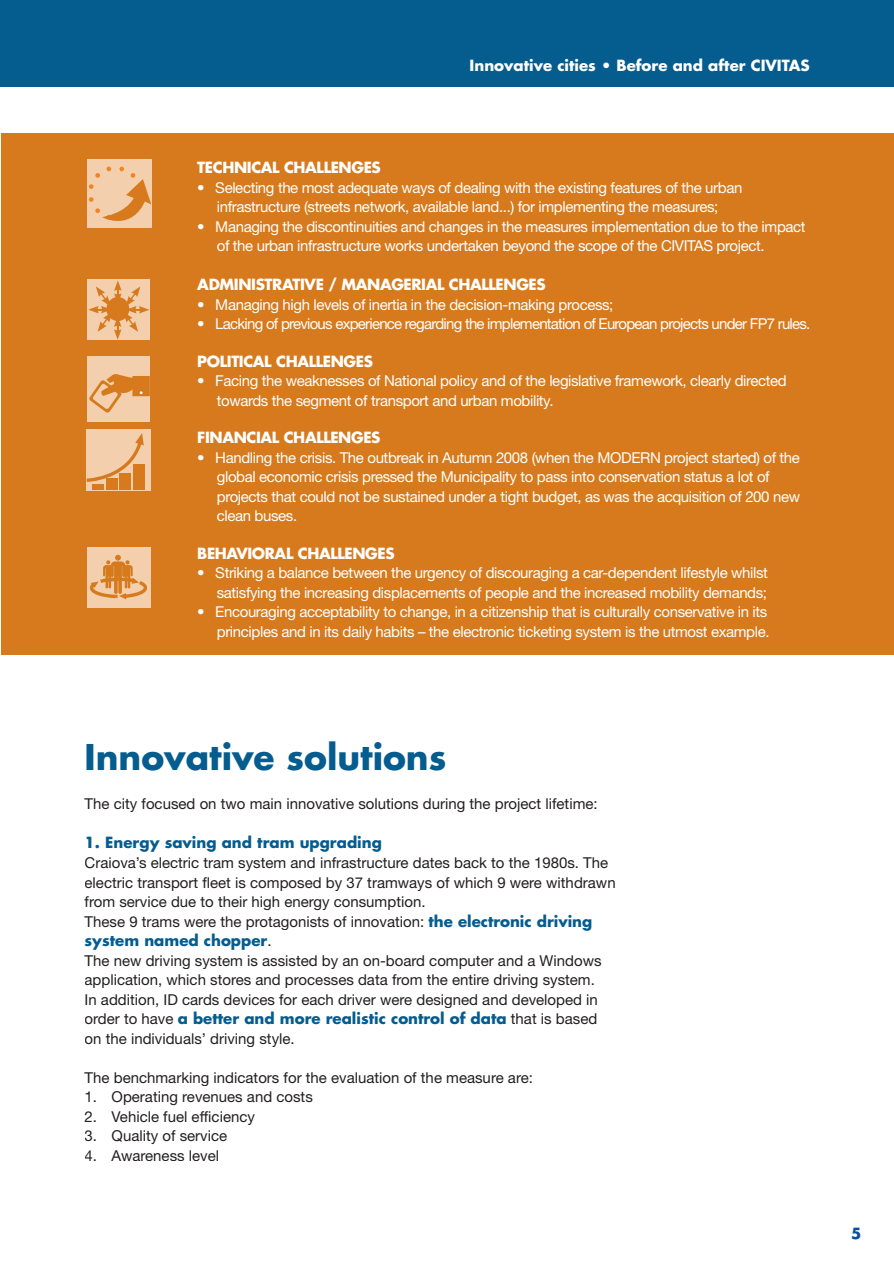
<style>
.page{position:relative;width:894px;height:1270px;background:#fff}
.page>*{position:absolute;margin:0;border:0;box-sizing:border-box;transform-origin:0 0}
.t1{font:700 34.5px "Futura Std";color:#055c8f}
.t2{font:15px/19.5px "Helvetica Neue LT Std";letter-spacing:-.025em;color:#fff}
.t3{font:15px/19.5px "Helvetica Neue LT Std";color:#231f20}
.t4{font:700 15px "Futura Std";letter-spacing:-.025em;color:#fff}
.t5{font:700 15px "Futura Std";color:#055c8f}
.t6{font:15px "Helvetica Neue LT Std";letter-spacing:-.05em;color:#fff}
.t7{font:700 15px "Futura Std";color:#fff}
.t8{font:700 15px "Futura Std";color:#0d4da1}
.s1{font-weight:800}
.s2{font-family:"Futura Std";font-weight:700;color:#055c8f}
.s3{font-family:"Helvetica Neue LT Std";font-weight:400;color:#231f20}
</style>
<div class="page">
<div style="left:0;top:0;width:894px;height:87px;background:#055c8f"></div>
<div style="left:2px;top:133px;width:892px;height:521px;background:#d67a1d"></div>
<div style="left:87px;top:429px;width:64px;height:61px;background:#f3cfad"></div>
<div style="left:92px;top:484px;width:12px;height:6px;background:#d67a1d"></div>
<div style="left:106px;top:478px;width:12px;height:12px;background:#d67a1d"></div>
<div style="left:119px;top:473px;width:12px;height:17px;background:#d67a1d"></div>
<div style="left:133px;top:464px;width:12px;height:26px;background:#d67a1d"></div>
<svg style="left:87px;top:433px;width:57px;height:49px"></svg>
<div style="left:87px;top:546px;width:63px;height:61px;background:#f3cfad"></div>
<svg style="left:90px;top:554px;width:57px;height:45px"></svg>
<div style="left:87px;top:280px;width:63px;height:60px;background:#f3cfad"></div>
<svg style="left:88px;top:280px;width:61px;height:60px"></svg>
<div style="left:87px;top:159px;width:65px;height:68px;background:#f3cfad"></div>
<svg style="left:89px;top:167px;width:62px;height:61px"></svg>
<div style="left:87px;top:356px;width:63px;height:66px;background:#f3cfad"></div>
<svg style="left:89px;top:374px;width:61px;height:39px"></svg>
<p class="t7" style="left:469px;top:55px;width:342px">Innovative cities • Before and after CIVITAS</p>
<p class="t4" style="left:197px;top:157px;width:185px">TECHNICAL CHALLENGES</p>
<p class="t2" style="left:197px;top:177px;width:546px;text-align:center"><span class="s1">•</span> Selecting the most adequate ways of dealing with the existing features of the urban infrastructure (streets network, available land...) for implementing the measures;</p>
<p class="t2" style="left:217px;top:216px;width:590px;text-indent:-20px"><span class="s1">•</span> Managing the discontinuities and changes in the measures implementation due to the impact of the urban infrastructure works undertaken beyond the scope of the CIVITAS project.</p>
<p class="t4" style="left:197px;top:274px;width:350px">ADMINISTRATIVE / MANAGERIAL CHALLENGES</p>
<p class="t2" style="left:197px;top:294px;width:417px"><span class="s1">•</span> Managing high levels of inertia in the decision-making process;</p>
<p class="t6" style="left:197px;top:315px;width:614px"><span class="s1">•</span> Lacking of previous experience regarding the implementation of European projects under FP7 rules.</p>
<p class="t4" style="left:197px;top:351px;width:177px">POLITICAL CHALLENGES</p>
<p class="t2" style="left:217px;top:371px;width:571px;text-indent:-20px"><span class="s1">•</span> Facing the weaknesses of National policy and of the legislative framework, clearly directed towards the segment of transport and urban mobility.</p>
<p class="t4" style="left:197px;top:427px;width:185px">FINANCIAL CHALLENGES</p>
<p class="t2" style="left:217px;top:447px;width:584px;text-indent:-20px"><span class="s1">•</span> Handling the crisis. The outbreak in Autumn 2008 (when the MODERN project started) of the global economic crisis pressed the Municipality to pass into conservation status a lot of projects that could not be sustained under a tight budget, as was the acquisition of 200 new clean buses.</p>
<p class="t4" style="left:197px;top:543px;width:199px">BEHAVIORAL CHALLENGES</p>
<p class="t2" style="left:197px;top:563px;width:572px;text-align:right"><span class="s1">•</span> Striking a balance between the urgency of discouraging a car-dependent lifestyle whilst satisfying the increasing displacements of people and the increased mobility demands;</p>
<p class="t2" style="left:197px;top:602px;width:574px;text-align:right">• Encouraging acceptability to change, in a citizenship that is culturally conservative in its principles and in its daily habits – the electronic ticketing system is the utmost example.</p>
<h1 class="t1" style="left:85px;top:734px;width:363px">Innovative solutions</h1>
<p class="t3" style="left:85px;top:794px;width:514px">The city focused on two main innovative solutions during the project lifetime:</p>
<p class="t5" style="left:85px;top:832px;width:299px">1. Energy saving and tram upgrading</p>
<p class="t3" style="left:85px;top:852px;width:532px">Craiova’s electric tram system and infrastructure dates back to the 1980s. The electric transport fleet is composed by 37 tramways of which 9 were withdrawn from service due to their high energy consumption.<br>These 9 trams were the protagonists of innovation: <span class="s2">the electronic driving</span></p>
<p class="t5" style="left:85px;top:930px;width:188px">system named chopper<span class="s3">.</span></p>
<p class="t3" style="left:85px;top:950px;width:518px">The new driving system is assisted by an on-board computer and a Windows application, which stores and processes data from the entire driving system.<br>In addition, ID cards devices for each driver were designed and developed in</p>
<p class="t5" style="left:85px;top:1008px;width:514px"><span class="s3">order to have</span> a better and more realistic control of data <span class="s3">that is based</span></p>
<p class="t3" style="left:85px;top:1028px;width:212px">on the individuals’ driving style.</p>
<p class="t3" style="left:85px;top:1067px;width:450px">The benchmarking indicators for the evaluation of the measure are:</p>
<p class="t3" style="left:85px;top:1086px;width:230px">1. Operating revenues and costs</p>
<p class="t3" style="left:85px;top:1106px;width:172px">2. Vehicle fuel efficiency</p>
<p class="t3" style="left:85px;top:1125px;width:144px">3. Quality of service</p>
<p class="t3" style="left:85px;top:1145px;width:136px">4. Awareness level</p>
<p class="t8" style="left:851px;top:1222px;width:12px">5</p>
</div>
